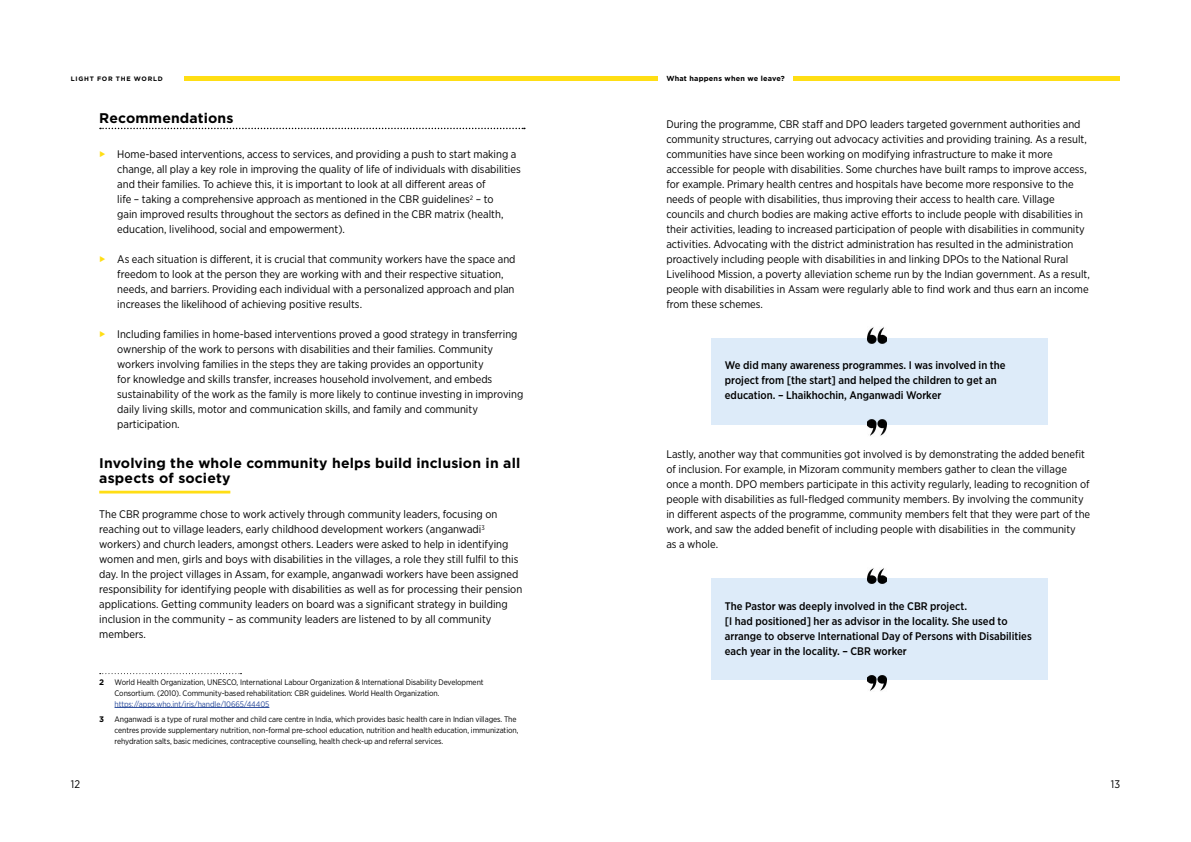
<style>
.page{position:relative;width:1191px;height:842px;background:#fff}
.page>*{position:absolute;margin:0;border:0;box-sizing:border-box;transform-origin:0 0}
.H_1{font:700 14px/15px "Gotham";letter-spacing:.01em;color:#000}
.H_2{font:700 14px "Gotham";letter-spacing:.01em;color:#000}
.p_-_Fließtext{font:11px/15px "Gotham Narrow";color:#000}
.p_-_Fließtext-2{font:500 11px/15px "Gotham Narrow";color:#000}
.p_-_Fußnote{font:8px/11px "Gotham Narrow";letter-spacing:-.01em;color:#000}
.p_-_Fußnote-2{font:700 8px "Gotham";color:#000}
.t1{font:700 7.3px "Gotham";letter-spacing:.025em;color:#000}
.t2{font:700 6.4px "Gotham";letter-spacing:.115em;color:#000}
.s1{font-family:"Source Serif Variable";color:#ffde14}
.s2{color:#2a4b9b}
</style>
<div class="page">
<hr style="left:184px;top:77px;width:411px;height:4px;background:#ffde14">
<hr style="left:595px;top:77px;width:63px;height:4px;background:#ffde14">
<hr style="left:793px;top:77px;width:327px;height:4px;background:#ffde14">
<svg style="left:100px;top:128px;width:425px;height:1px"></svg>
<hr style="left:99px;top:491px;width:131px;height:2px;background:#ffde14">
<svg style="left:100px;top:673px;width:141px;height:1px"></svg>
<hr style="left:115px;top:707px;width:154px;height:1px;background:#2a4b9b">
<div style="left:710px;top:338px;width:337px;height:86px;background:#ddebf9"></div>
<div style="left:710px;top:579px;width:337px;height:101px;background:#ddebf9"></div>
<img style="left:868px;top:419px;width:18px;height:17px">
<img style="left:868px;top:327px;width:18px;height:17px">
<img style="left:868px;top:675px;width:18px;height:16px">
<img style="left:868px;top:568px;width:18px;height:16px">
<p class="t2" style="left:71px;top:74px;width:93px">LIGHT FOR THE WORLD</p>
<p class="t1" style="left:666px;top:73px;width:120px">What happens when we leave?</p>
<h2 class="H_2" style="left:99px;top:109px;width:136px">Recommendations</h2>
<p class="p_-_Fließtext" style="left:117px;top:147px;width:405px;text-indent:-18px"><span class="s1">▶</span> Home-based interventions, access to services, and providing a push to start making a change, all play a key role in improving the quality of life of individuals with disabilities and their families. To achieve this, it is important to look at all different areas of<br>life – taking a comprehensive approach as mentioned in the CBR guidelines<sup>2</sup> – to<br>gain improved results throughout the sectors as defined in the CBR matrix (health, education, livelihood, social and empowerment).</p>
<p class="p_-_Fließtext" style="left:117px;top:252px;width:400px;text-indent:-18px"><span class="s1">▶</span> As each situation is different, it is crucial that community workers have the space and freedom to look at the person they are working with and their respective situation, needs, and barriers. Providing each individual with a personalized approach and plan increases the likelihood of achieving positive results.</p>
<p class="p_-_Fließtext" style="left:117px;top:327px;width:407px;text-indent:-18px"><span class="s1">▶</span> Including families in home-based interventions proved a good strategy in transferring ownership of the work to persons with disabilities and their families. Community workers involving families in the steps they are taking provides an opportunity<br>for knowledge and skills transfer, increases household involvement, and embeds sustainability of the work as the family is more likely to continue investing in improving daily living skills, motor and communication skills, and family and community participation.</p>
<h1 class="H_1" style="left:99px;top:456px;width:422px">Involving the whole community helps build inclusion in all aspects of society</h1>
<p class="p_-_Fließtext" style="left:99px;top:507px;width:424px">The CBR programme chose to work actively through community leaders, focusing on reaching out to village leaders, early childhood development workers (anganwadi<sup>3 </sup>workers) and church leaders, amongst others. Leaders were asked to help in identifying women and men, girls and boys with disabilities in the villages, a role they still fulfil to this day. In the project villages in Assam, for example, anganwadi workers have been assigned responsibility for identifying people with disabilities as well as for processing their pension applications. Getting community leaders on board was a significant strategy in building inclusion in the community – as community leaders are listened to by all community members.</p>
<p class="p_-_Fußnote-2" style="left:99px;top:676px;width:6px">2</p>
<p class="p_-_Fußnote" style="left:115px;top:676px;width:370px">World Health Organization, UNESCO, International Labour Organization &amp; International Disability Development<br>Consortium. (2010). Community-based rehabilitation: CBR guidelines. World Health Organization. <span class="s2">https://apps.who.int/iris/handle/10665/44405</span></p>
<p class="p_-_Fußnote-2" style="left:99px;top:713px;width:6px">3</p>
<p class="p_-_Fußnote" style="left:115px;top:713px;width:405px">Anganwadi is a type of rural mother and child care centre in India, which provides basic health care in Indian villages. The centres provide supplementary nutrition, non-formal pre-school education, nutrition and health education, immunization, rehydration salts, basic medicines, contraceptive counselling, health check-up and referral services.</p>
<p class="p_-_Fließtext" style="left:666px;top:117px;width:425px">During the programme, CBR staff and DPO leaders targeted government authorities and community structures, carrying out advocacy activities and providing training. As a result, communities have since been working on modifying infrastructure to make it more accessible for people with disabilities. Some churches have built ramps to improve access, for example. Primary health centres and hospitals have become more responsive to the needs of people with disabilities, thus improving their access to health care. Village councils and church bodies are making active efforts to include people with disabilities in their activities, leading to increased participation of people with disabilities in community activities. Advocating with the district administration has resulted in the administration proactively including people with disabilities in and linking DPOs to the National Rural Livelihood Mission, a poverty alleviation scheme run by the Indian government. As a result, people with disabilities in Assam were regularly able to find work and thus earn an income from these schemes.</p>
<p class="p_-_Fließtext-2" style="left:725px;top:358px;width:282px">We did many awareness programmes. I was involved in the project from [the start] and helped the children to get an education. – Lhaikhochin, Anganwadi Worker</p>
<p class="p_-_Fließtext" style="left:666px;top:447px;width:425px">Lastly, another way that communities got involved is by demonstrating the added benefit of inclusion. For example, in Mizoram community members gather to clean the village once a month. DPO members participate in this activity regularly, leading to recognition of people with disabilities as full-fledged community members. By involving the community in different aspects of the programme, community members felt that they were part of the work, and saw the added benefit of including people with disabilities in the community<br>as a whole.</p>
<p class="p_-_Fließtext-2" style="left:725px;top:598px;width:308px">The Pastor was deeply involved in the CBR project.<br>[I had positioned] her as advisor in the locality. She used to arrange to observe International Day of Persons with Disabilities each year in the locality. – CBR worker</p>
<p class="p_-_Fließtext" style="left:71px;top:777px;width:11px">12</p>
<p class="p_-_Fließtext" style="left:1110px;top:777px;width:11px">13</p>
</div>
